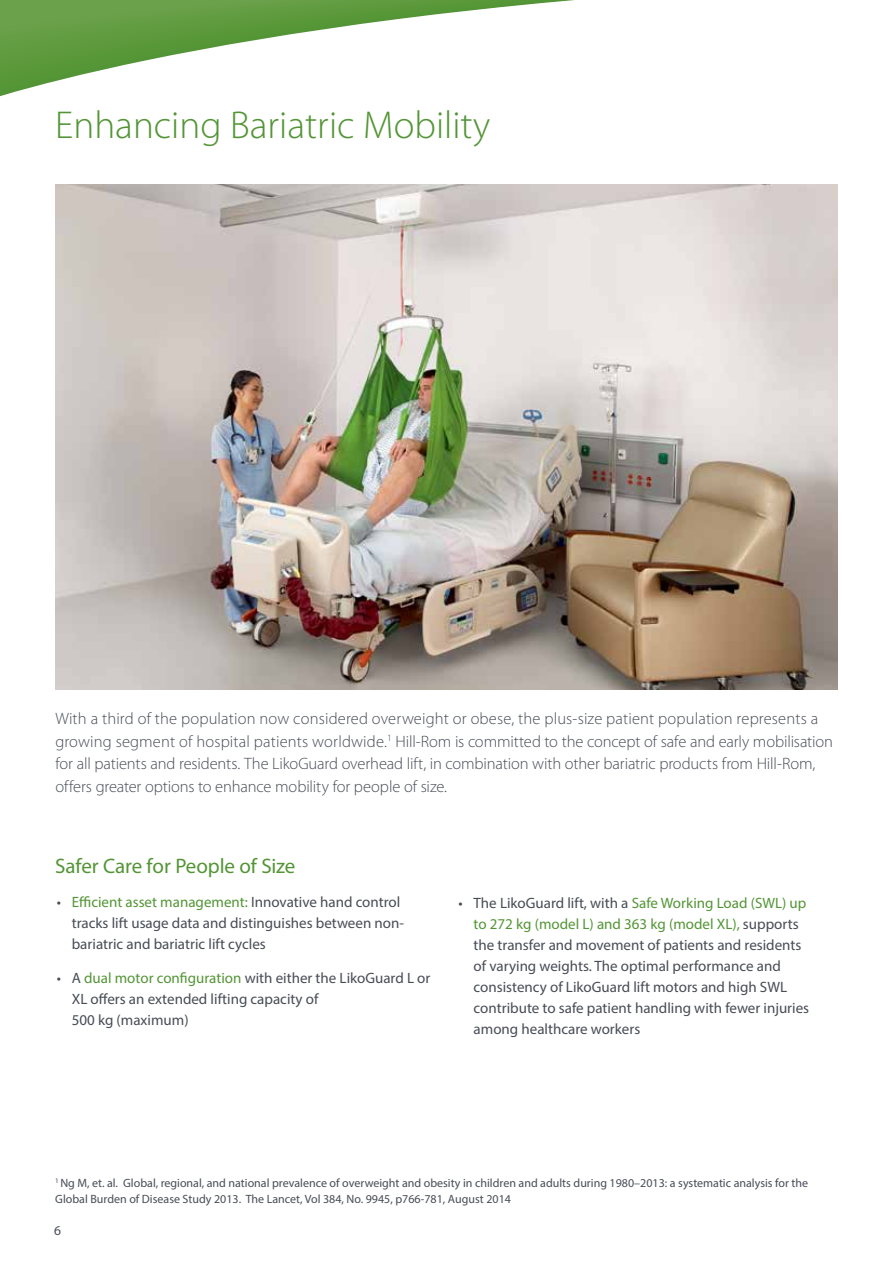
<style>
.page{position:relative;width:893px;height:1263px;background:#fff}
.page>*{position:absolute;margin:0;border:0;box-sizing:border-box;transform-origin:0 0}
.t1{font:300 39px "Myriad Pro";color:#539536}
.t2{font:21px "Myriad Pro";letter-spacing:-.005em;color:#539536}
.t3{font:300 16.5px/22.5px "Myriad Pro";letter-spacing:-.005em;color:#474c55}
.t4{font:15px/21px "Myriad Pro";color:#474c55}
.t5{font:13.5px "Myriad Pro";color:#474c55}
.t6{font:12px/16.5px "Myriad Pro";color:#474c55}
.s1{color:#539536}
</style>
<div class="page">
<img style="left:55px;top:185px;width:783px;height:504px">
<svg style="left:0;top:71px;width:97px;height:2px"></svg>
<svg style="left:0;top:0;width:574px;height:71px"></svg>
<h1 class="t1" style="left:55px;top:104px;width:436px">Enhancing Bariatric Mobility</h1>
<p class="t3" style="left:55px;top:707px;width:779px">With a third of the population now considered overweight or obese, the plus-size patient population represents a growing segment of hospital patients worldwide.<sup>1</sup> Hill‑Rom is committed to the concept of safe and early mobilisation for all patients and residents. The LikoGuard overhead lift, in combination with other bariatric products from Hill‑Rom, offers greater options to enhance mobility for people of size.</p>
<h2 class="t2" style="left:55px;top:853px;width:242px">Safer Care for People of Size</h2>
<p class="t4" style="left:72px;top:891px;width:333px;text-indent:-15px">• <span class="s1">Efficient asset management:</span> Innovative hand control tracks lift usage data and distinguishes between non&shy;bariatric and bariatric lift cycles</p>
<p class="t4" style="left:72px;top:967px;width:360px;text-indent:-15px">• A <span class="s1">dual motor configuration</span> with either the LikoGuard L or<br>XL offers an extended lifting capacity of<br>500 kg (maximum)</p>
<p class="t4" style="left:474px;top:892px;width:337px;text-indent:-15px">• The LikoGuard lift, with a <span class="s1">Safe Working Load (SWL) up to 272 kg (model L) and 363 kg (model XL),</span> supports the transfer and movement of patients and residents of varying weights. The optimal performance and consistency of LikoGuard lift motors and high SWL contribute to safe patient handling with fewer injuries among healthcare workers</p>
<p class="t6" style="left:55px;top:1174px;width:754px"><sup>1</sup> Ng M, et. al. Global, regional, and national prevalence of overweight and obesity in children and adults during 1980–2013: a systematic analysis for the<br>Global Burden of Disease Study 2013. The Lancet, Vol 384, No. 9945, p766-781, August 2014</p>
<p class="t5" style="left:54px;top:1222px;width:8px">6</p>
</div>
